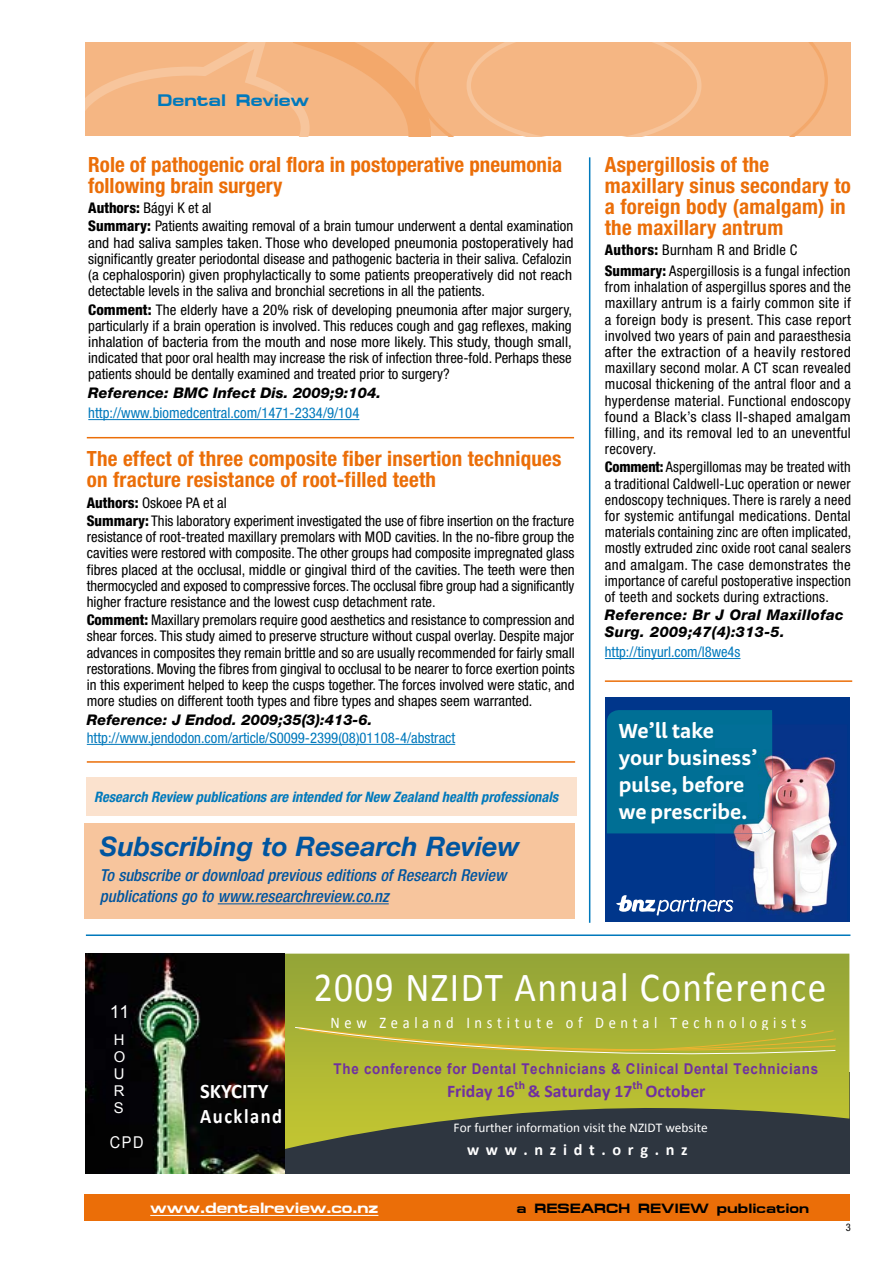
<style>
.page{position:relative;width:893px;height:1263px;background:#fff}
.page>*{position:absolute;margin:0;border:0;box-sizing:border-box;transform-origin:0 0}
.t1{font:41.55px "Calibri";letter-spacing:.04em;color:#fff;scale:.9 1}
.t2{font:italic 700 27px "Helvetica Neue LT Pro";color:#0055a0}
.t3{font:700 23.85px/26.8px "Serrano";color:#fff}
.t4{font:700 condensed 21px/21px "Helvetica Neue LT Pro";letter-spacing:.01em;color:#eb6e08}
.t5{font:700 20.7px/25.3px "Calibri";letter-spacing:.08em;color:#fff}
.t6{font:700 17.85px "Calibri";color:#7030a0}
.t7{font:17.85px "Arial";color:#fff}
.t8{font:700 16.8px "Micro Extended";color:#0079bc}
.t9{font:italic 500 condensed 16.5px/21px "Helvetica Neue LT Pro";color:#0055a0}
.t10{font:16.35px "Calibri";letter-spacing:.325em;color:#fff;scale:.89 1}
.t11{font:700 16.35px "Calibri";letter-spacing:.41em;color:#fff}
.t12{font:16.35px "Arial";color:#fff;scale:.89 1}
.t13{font:700 15px "Micro Extended";color:#fff}
.t14{font:700 14.85px "Arial";letter-spacing:.055em;color:#7030a0;scale:.9 1}
.t15{font:14.85px/17.1px "Arial";color:#fff;text-align:justify}
.t16{font:condensed 14.7px/16.2px "Helvetica Neue LT Pro";color:#000;text-align:justify}
.t17{font:condensed 14.7px/16.2px "Helvetica Neue LT Pro";color:#000;text-align:justify;scale:.96 1}
.t18{font:condensed 14.7px/16.2px "Helvetica Neue LT Pro";color:#000;scale:1.04 1}
.t19{font:condensed 14.7px "Helvetica Neue LT Pro";color:#0079bc}
.t20{font:italic 800 14.7px "Helvetica Neue LT Pro";color:#000}
.t21{font:italic 800 14.7px/16.2px "Helvetica Neue LT Pro";letter-spacing:.02em;color:#000}
.t22{font:italic 700 condensed 14.4px "Helvetica Neue LT Pro";color:#0079bc}
.t23{font:700 13.5px "Micro Extended";color:#000}
.t24{font:13.35px "Calibri";color:#fff}
.t25{font:700 11.85px "Calibri";color:#7030a0}
.t26{font:condensed 10.5px "Helvetica Neue LT Pro";color:#000}
.s1{font-weight:800}
</style>
<div class="page">
<hr style="left:589px;top:157px;width:1px;height:766px;background:#0079bc">
<hr style="left:87px;top:437px;width:487px;height:1px;background:#eb6e08">
<hr style="left:87px;top:761px;width:488px;height:2px;background:#eb6e08">
<hr style="left:605px;top:680px;width:247px;height:2px;background:#eb6e08">
<div style="left:85px;top:43px;width:765px;height:93px;background:#f5b683"></div>
<svg style="left:85px;top:43px;width:743px;height:93px"></svg>
<hr style="left:87px;top:744px;width:368px;height:1px;background:#0079bc">
<hr style="left:605px;top:658px;width:135px;height:1px;background:#0079bc">
<div style="left:85px;top:1194px;width:765px;height:26px;background:#eb6e08"></div>
<hr style="left:150px;top:1215px;width:228px;height:1px;background:#fff">
<hr style="left:86px;top:934px;width:764px;height:2px;background:#0079bc">
<img style="left:285px;top:954px;width:564px;height:219px">
<img style="left:85px;top:954px;width:200px;height:219px">
<svg style="left:295px;top:1026px;width:541px;height:39px;background:#b1b539"></svg>
<hr style="left:88px;top:419px;width:271px;height:1px;background:#0079bc">
<div style="left:605px;top:697px;width:245px;height:225px;background:#00368b"></div>
<div style="left:607px;top:710px;width:165px;height:123px;background:#006f95"></div>
<img style="left:759px;top:725px;width:81px;height:190px">
<img style="left:715px;top:833px;width:44px;height:78px">
<svg style="left:616px;top:887px;width:129px;height:29px"></svg>
<img style="left:715px;top:900px;width:18px;height:12px">
<img style="left:715px;top:724px;width:57px;height:109px">
<img style="left:715px;top:749px;width:43px;height:21px">
<img style="left:715px;top:776px;width:29px;height:20px">
<img style="left:715px;top:803px;width:31px;height:20px">
<div style="left:84px;top:823px;width:490px;height:95px;background:#f7c59d"></div>
<hr style="left:218px;top:903px;width:171px;height:1px;background:#0055a0">
<div style="left:86px;top:777px;width:490px;height:38px;background:#fbe2ce"></div>
<p class="t8" style="left:158px;top:90px;width:153px">Dental Review</p>
<h3 class="t4" style="left:88px;top:153px;width:475px">Role of pathogenic oral flora in postoperative pneumonia following brain surgery</h3>
<p class="t16" style="left:88px;top:199px;width:486px;line-height:18.3px"><span class="s1">Authors:</span> Bágyi K et al<br><span class="s1">Summary:</span> Patients awaiting removal of a brain tumour underwent a dental examination</p>
<p class="t18" style="left:88px;top:234px;width:468px">and had saliva samples taken. Those who developed pneumonia postoperatively had significantly greater periodontal disease and pathogenic bacteria in their saliva. Cefalozin (a cephalosporin) given prophylactically to some patients preoperatively did not reach detectable levels in the saliva and bronchial secretions in all the patients.</p>
<p class="t16" style="left:88px;top:301px;width:485px"><span class="s1">Comment:</span> The elderly have a 20% risk of developing pneumonia after major surgery, particularly if a brain operation is involved. This reduces cough and gag reflexes, making inhalation of bacteria from the mouth and nose more likely. This study, though small, indicated that poor oral health may increase the risk of infection three-fold. Perhaps these patients should be dentally examined and treated prior to surgery?</p>
<p class="t20" style="left:88px;top:384px;width:294px">Reference: BMC Infect Dis. 2009;9:104.</p>
<p class="t19" style="left:88px;top:404px;width:273px">http://www.biomedcentral.com/1471-2334/9/104</p>
<h3 class="t4" style="left:87px;top:448px;width:476px">The effect of three composite fiber insertion techniques on fracture resistance of root-filled teeth</h3>
<p class="t16" style="left:87px;top:493px;width:489px;line-height:18.3px"><span class="s1">Authors:</span> Oskoee PA et al<br><span class="s1">Summary:</span> This laboratory experiment investigated the use of fibre insertion on the fracture</p>
<p class="t16" style="left:87px;top:529px;width:489px">resistance of root-treated maxillary premolars with MOD cavities. In the no-fibre group the cavities were restored with composite. The other groups had composite impregnated glass fibres placed at the occlusal, middle or gingival third of the cavities. The teeth were then thermocycled and exposed to compressive forces. The occlusal fibre group had a significantly higher fracture resistance and the lowest cusp detachment rate.</p>
<p class="t16" style="left:87px;top:612px;width:489px"><span class="s1">Comment:</span> Maxillary premolars require good aesthetics and resistance to compression and shear forces. This study aimed to preserve structure without cuspal overlay. Despite major advances in composites they remain brittle and so are usually recommended for fairly small restorations. Moving the fibres from gingival to occlusal to be nearer to force exertion points in this experiment helped to keep the cusps together. The forces involved were static, and more studies on different tooth types and fibre types and shapes seem warranted.</p>
<p class="t20" style="left:87px;top:710px;width:287px">Reference: J Endod. 2009;35(3):413-6.</p>
<p class="t19" style="left:87px;top:729px;width:370px">http://www.jendodon.com/article/S0099-2399(08)01108-4/abstract</p>
<p class="t22" style="left:94px;top:788px;width:466px">Research Review publications are intended for New Zealand health professionals</p>
<h2 class="t2" style="left:100px;top:830px;width:421px">Subscribing to Research Review</h2>
<p class="t9" style="left:100px;top:865px;width:408px">To subscribe or download previous editions of Research Review publications go to www.researchreview.co.nz</p>
<h3 class="t4" style="left:605px;top:154px;width:247px">Aspergillosis of the maxillary sinus secondary to a foreign body (amalgam) in the maxillary antrum</h3>
<p class="t16" style="left:605px;top:240px;width:247px;line-height:20.4px"><span class="s1">Authors:</span> Burnham R and Bridle C<br><span class="s1">Summary:</span> Aspergillosis is a fungal infection</p>
<p class="t16" style="left:605px;top:279px;width:248px">from inhalation of aspergillus spores and the maxillary antrum is a fairly common site if a foreign body is present. This case report involved two years of pain and paraesthesia after the extraction of a heavily restored maxillary second molar. A CT scan revealed mucosal thickening of the antral floor and a hyperdense material. Functional endoscopy found a Black’s class II-shaped amalgam filling, and its removal led to an uneventful recovery.</p>
<p class="t17" style="left:605px;top:459px;width:258px"><span class="s1">Comment:</span> Aspergillomas may be treated with a traditional Caldwell-Luc operation or newer endoscopy techniques. There is rarely a need for systemic antifungal medications. Dental materials containing zinc are often implicated, mostly extruded zinc oxide root canal sealers and amalgam. The case demonstrates the importance of careful postoperative inspection of teeth and sockets during extractions.</p>
<p class="t21" style="left:605px;top:607px;width:240px">Reference: Br J Oral Maxillofac<br>Surg. 2009;47(4):313-5.</p>
<p class="t19" style="left:605px;top:643px;width:137px">http://tinyurl.com/l8we4s</p>
<h3 class="t3" style="left:619px;top:718px;width:140px">We’ll take your business’ pulse, before we prescribe.</h3>
<p class="t7" style="left:110px;top:1000px;width:21px">11</p>
<p class="t15" style="left:114px;top:1031px;width:13px">H O U R S</p>
<p class="t12" style="left:110px;top:1132px;width:39px">CPD</p>
<h3 class="t5" style="left:200px;top:1077px;width:84px">SKYCITY<br>Auckland</h3>
<h1 class="t1" style="left:314px;top:961px;width:571px">2009 NZIDT Annual Conference</h1>
<p class="t10" style="left:330px;top:1012px;width:536px">New Zealand Institute of Dental Technologists</p>
<p class="t14" style="left:334px;top:1059px;width:540px">The conference for Dental Technicians &amp; Clinical Dental Technicians</p>
<p class="t25" style="left:515px;top:1078px;width:12px">th</p>
<p class="t25" style="left:632px;top:1078px;width:12px">th</p>
<p class="t6" style="left:646px;top:1080px;width:62px">October</p>
<p class="t6" style="left:447px;top:1080px;width:69px">Friday 16</p>
<p class="t6" style="left:528px;top:1080px;width:106px">&amp; Saturday 17</p>
<p class="t24" style="left:454px;top:1120px;width:256px">For further information visit the NZIDT website</p>
<p class="t11" style="left:467px;top:1139px;width:222px">www.nzidt.org.nz</p>
<p class="t13" style="left:150px;top:1200px;width:230px">www.dentalreview.co.nz</p>
<p class="t23" style="left:516px;top:1201px;width:294px">a RESEARCH REVIEW publication</p>
<p class="t26" style="left:846px;top:1221px;width:7px">3</p>
</div>
